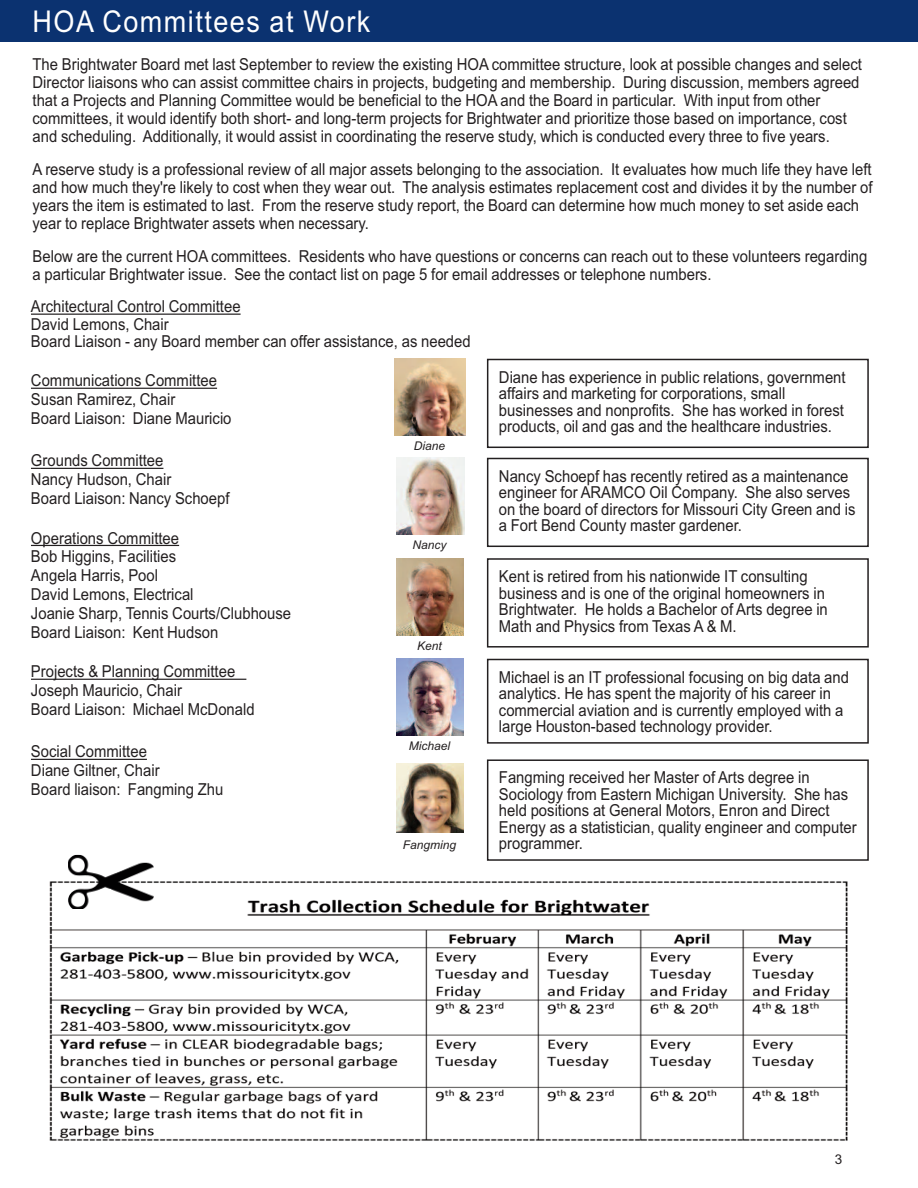
<style>
.page{position:relative;width:918px;height:1188px;background:#fff}
.page>*{position:absolute;margin:0;border:0;box-sizing:border-box;transform-origin:0 0}
.t1{font:30px "Arial";letter-spacing:.055em;color:#fff;scale:.9 1}
.t2{font:16.5px/16.5px "Arial";color:#231f20;scale:.9 1}
.t3{font:italic 12px "Arial";color:#231f20}
</style>
<div class="page">
<div style="left:0;top:0;width:918px;height:41px;background:#0b3270"></div>
<img style="left:49px;top:881px;width:799px;height:260px">
<img style="left:67px;top:855px;width:87px;height:54px">
<div style="left:487px;top:359px;width:382px;height:89px;border:2px solid #231f20"></div>
<img style="left:395px;top:359px;width:70px;height:77px">
<div style="left:487px;top:458px;width:382px;height:89px;border:2px solid #231f20"></div>
<img style="left:396px;top:458px;width:68px;height:77px">
<div style="left:487px;top:558px;width:382px;height:90px;border:2px solid #231f20"></div>
<img style="left:396px;top:558px;width:68px;height:77px">
<div style="left:487px;top:659px;width:382px;height:85px;border:2px solid #231f20"></div>
<img style="left:396px;top:659px;width:68px;height:77px">
<div style="left:487px;top:759px;width:382px;height:102px;border:2px solid #231f20"></div>
<img style="left:396px;top:763px;width:68px;height:70px">
<hr style="left:31px;top:314px;width:210px;height:1px;background:#231f20">
<hr style="left:31px;top:388px;width:186px;height:1px;background:#231f20">
<hr style="left:31px;top:468px;width:132px;height:1px;background:#231f20">
<hr style="left:31px;top:545px;width:148px;height:1px;background:#231f20">
<hr style="left:31px;top:679px;width:215px;height:1px;background:#231f20">
<hr style="left:31px;top:759px;width:116px;height:1px;background:#231f20">
<h1 class="t1" style="left:33px;top:4px;width:377px">HOA Committees at Work</h1>
<p class="t2" style="left:33px;top:55px;width:923px;line-height:18px">The Brightwater Board met last September to review the existing HOA committee structure, look at possible changes and select Director liaisons who can assist committee chairs in projects, budgeting and membership. During discussion, members agreed that a Projects and Planning Committee would be beneficial to the HOA and the Board in particular. With input from other committees, it would identify both short- and long-term projects for Brightwater and prioritize those based on importance, cost and scheduling. Additionally, it would assist in coordinating the reserve study, which is conducted every three to five years.</p>
<p class="t2" style="left:33px;top:160px;width:935px;line-height:18px">A reserve study is a professional review of all major assets belonging to the association. It evaluates how much life they have left and how much they're likely to cost when they wear out. The analysis estimates replacement cost and divides it by the number of years the item is estimated to last. From the reserve study report, the Board can determine how much money to set aside each year to replace Brightwater assets when necessary.</p>
<p class="t2" style="left:33px;top:247px;width:929px;line-height:18px">Below are the current HOA committees. Residents who have questions or concerns can reach out to these volunteers regarding a particular Brightwater issue. See the contact list on page 5 for email addresses or telephone numbers.</p>
<p class="t2" style="left:31px;top:298px;width:490px;line-height:17.4px">Architectural Control Committee<br>David Lemons, Chair<br>Board Liaison - any Board member can offer assistance, as needed</p>
<p class="t2" style="left:31px;top:371px;width:224px;line-height:18.9px">Communications Committee<br>Susan Ramirez, Chair<br>Board Liaison: Diane Mauricio</p>
<p class="t2" style="left:31px;top:451px;width:222px;line-height:18.9px">Grounds Committee<br>Nancy Hudson, Chair<br>Board Liaison: Nancy Schoepf</p>
<p class="t2" style="left:31px;top:528px;width:291px;line-height:18.9px">Operations Committee<br>Bob Higgins, Facilities<br>Angela Harris, Pool<br>David Lemons, Electrical<br>Joanie Sharp, Tennis Courts/Clubhouse<br>Board Liaison: Kent Hudson</p>
<p class="t2" style="left:31px;top:662px;width:250px;line-height:18.9px">Projects &amp; Planning Committee<br>Joseph Mauricio, Chair<br>Board Liaison: Michael McDonald</p>
<p class="t2" style="left:31px;top:742px;width:215px;line-height:18.9px">Social Committee<br>Diane Giltner, Chair<br>Board liaison: Fangming Zhu</p>
<p class="t3" style="left:414px;top:439px;width:33px">Diane</p>
<p class="t3" style="left:412px;top:538px;width:36px">Nancy</p>
<p class="t3" style="left:417px;top:639px;width:26px">Kent</p>
<p class="t3" style="left:409px;top:739px;width:43px">Michael</p>
<p class="t2" style="left:499px;top:369px;width:387px">Diane has experience in public relations, government affairs and marketing for corporations, small businesses and nonprofits. She has worked in forest products, oil and gas and the healthcare industries.</p>
<p class="t2" style="left:499px;top:468px;width:398px">Nancy Schoepf has recently retired as a maintenance engineer for ARAMCO Oil Company. She also serves on the board of directors for Missouri City Green and is a Fort Bend County master gardener.</p>
<p class="t2" style="left:499px;top:568px;width:367px">Kent is retired from his nationwide IT consulting business and is one of the original homeowners in Brightwater. He holds a Bachelor of Arts degree in Math and Physics from Texas A &amp; M.</p>
<p class="t2" style="left:499px;top:669px;width:391px">Michael is an IT professional focusing on big data and analytics. He has spent the majority of his career in commercial aviation and is currently employed with a large Houston-based technology provider.</p>
<p class="t2" style="left:499px;top:770px;width:399px">Fangming received her Master of Arts degree in Sociology from Eastern Michigan University. She has held positions at General Motors, Enron and Direct Energy as a statistician, quality engineer and computer</p>
<p class="t3" style="left:403px;top:838px;width:55px">Fangming</p>
<p class="t2" style="left:499px;top:836px;width:95px">programmer.</p>
</div>
